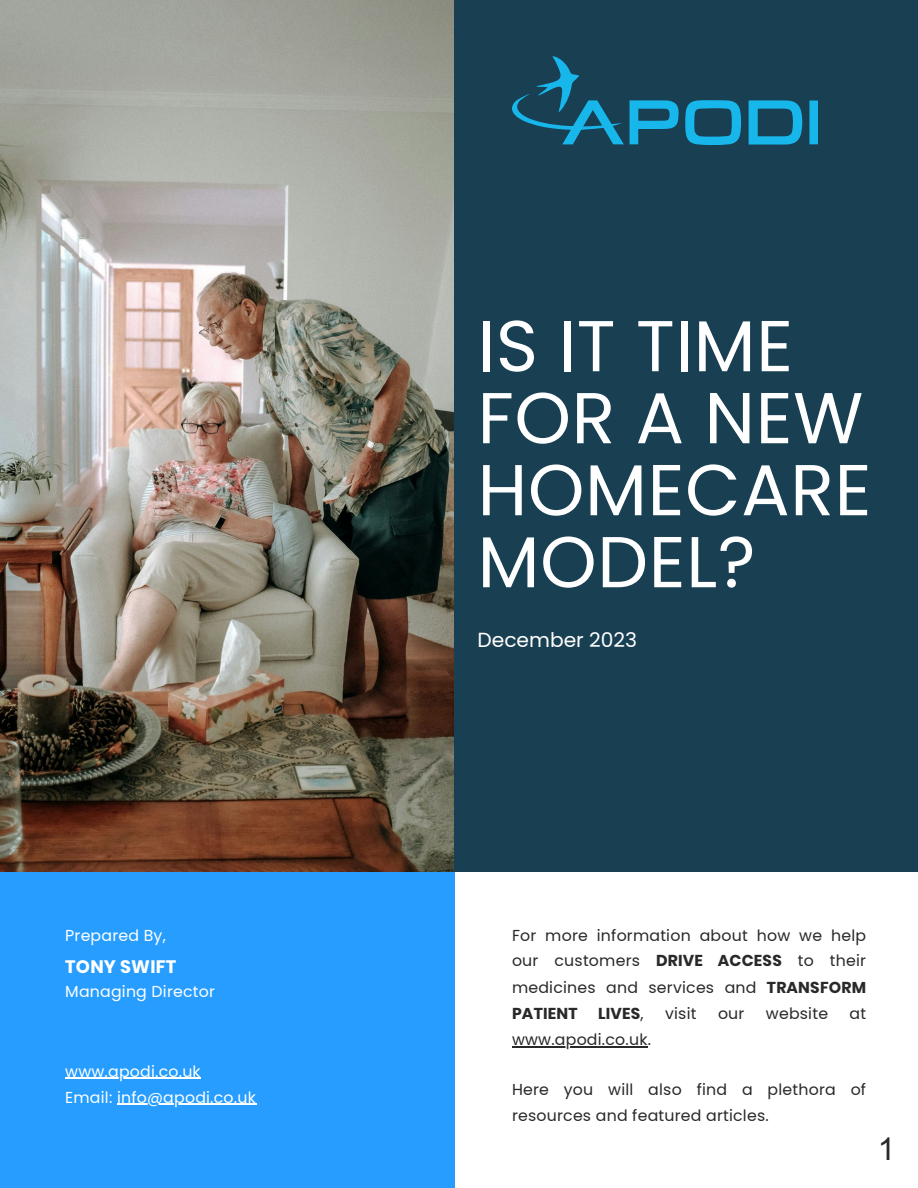
<style>
.page{position:relative;width:918px;height:1188px;background:#fff}
.page>*{position:absolute;margin:0;border:0;box-sizing:border-box;transform-origin:0 0}
.t1{font:72px/72px "Poppins";letter-spacing:.01em;color:#fff}
.t2{font:31.5px "Arial";color:#292929}
.t3{font:20.25px "Poppins";color:#fff}
.t4{font:700 18px "Poppins";letter-spacing:.015em;color:#fff}
.t5{font:15.75px/26.2px "Poppins";letter-spacing:.015em;color:#292929;text-align:justify}
.t6{font:15.75px/25.8px "Poppins";letter-spacing:.015em;color:#fff}
.t7{font:700 15.75px "Poppins";letter-spacing:.015em;color:#292929}
.s1{font-weight:700}
.s2{font-weight:400}
</style>
<div class="page">
<div style="left:0;top:867px;width:454px;height:321px;background:#269dff"></div>
<img style="left:0;top:0;width:454px;height:872px">
<div style="left:454px;top:0;width:464px;height:872px;background:#193f52"></div>
<hr style="left:512px;top:1046px;width:136px;height:1px;background:#292929">
<svg style="left:512px;top:56px;width:306px;height:89px"></svg>
<hr style="left:65px;top:1078px;width:136px;height:1px;background:#fff">
<hr style="left:117px;top:1104px;width:139px;height:1px;background:#fff">
<p class="t6" style="left:65px;top:923px;width:102px">Prepared By,</p>
<p class="t4" style="left:65px;top:954px;width:113px">TONY SWIFT</p>
<p class="t6" style="left:65px;top:979px;width:151px">Managing Director</p>
<p class="t6" style="left:65px;top:1059px;width:192px">www.apodi.co.uk<br>Email: info@apodi.co.uk</p>
<h1 class="t1" style="left:478px;top:314px;width:395px">IS IT TIME<br>FOR A NEW<br>HOMECARE<br>MODEL?</h1>
<p class="t3" style="left:478px;top:631px;width:161px">December 2023</p>
<p class="t5" style="left:512px;top:923px;width:356px">For more information about how we help our customers <span class="s1">DRIVE ACCESS</span> to their medicines and services and <span class="s1">TRANSFORM PATIENT</span></p>
<p class="t7" style="left:598px;top:1003px;width:47px">LIVES<span class="s2">,</span></p>
<p class="t5" style="left:665px;top:1001px;width:33px">visit</p>
<p class="t5" style="left:718px;top:1001px;width:28px">our</p>
<p class="t5" style="left:766px;top:1001px;width:64px">website</p>
<p class="t5" style="left:850px;top:1001px;width:18px">at</p>
<p class="t5" style="left:512px;top:1027px;width:141px">www.apodi.co.uk.</p>
<p class="t5" style="left:512px;top:1077px;width:356px;line-height:25.8px">Here you will also find a plethora of resources and featured articles.</p>
<h2 class="t2" style="left:878px;top:1131px;width:19px">1</h2>
</div>
